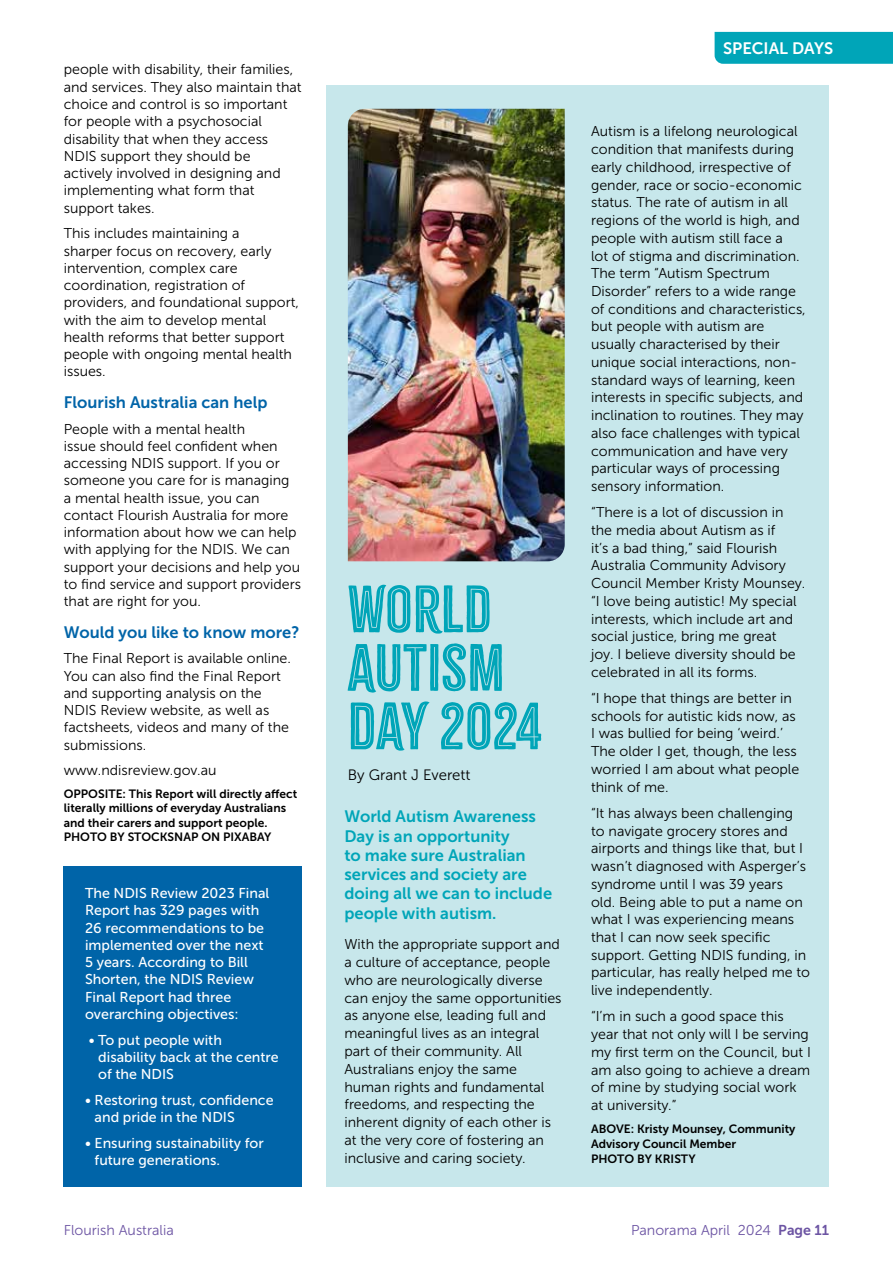
<style>
.page{position:relative;width:893px;height:1263px;background:#fff}
.page>*{position:absolute;margin:0;border:0;box-sizing:border-box;transform-origin:0 0}
.t1{font:58.5px/58.5px "Citrus Gothic Inline";color:#00a5b8}
.t2{font:16.5px/19.4px "Museo Sans 700";color:#00a5b8}
.t3{font:16.5px "Museo Sans 700";color:#0064a8}
.t4{font:16.5px "Museo Sans 700";color:#fff}
.t5{font:15px "Museo Sans 300";color:#000}
.t6{font:14.25px/17.7px "Museo Sans 300";color:#000}
.t7{font:14.25px/17.2px "Museo Sans 500";color:#fff}
.t8{font:14.25px "Museo Sans 300";color:#6c54a3}
.t9{font:12px/14.2px "Museo Sans 700";color:#000}
.s1{font-family:"Museo Sans 700"}
</style>
<div class="page">
<div style="left:327px;top:85px;width:502px;height:1101px;background:#c7e7eb"></div>
<div style="left:715px;top:32px;width:178px;height:32px;background:#00a5b8"></div>
<img style="left:348px;top:109px;width:217px;height:452px">
<div style="left:64px;top:866px;width:238px;height:320px;background:#0064a8"></div>
<p class="t6" style="left:64px;top:61px;width:239px;line-height:17.2px">people with disability, their families, and services. They also maintain that choice and control is so important for people with a psychosocial disability that when they access<br>NDIS support they should be actively involved in designing and implementing what form that support takes.</p>
<p class="t6" style="left:64px;top:225px;width:237px;line-height:17.2px">This includes maintaining a<br>sharper focus on recovery, early intervention, complex care coordination, registration of providers, and foundational support, with the aim to develop mental health reforms that better support people with ongoing mental health issues.</p>
<p class="t3" style="left:64px;top:393px;width:205px">Flourish Australia can help</p>
<p class="t6" style="left:64px;top:420px;width:239px;line-height:17.2px">People with a mental health<br>issue should feel confident when accessing NDIS support. If you or someone you care for is managing<br>a mental health issue, you can contact Flourish Australia for more information about how we can help with applying for the NDIS. We can support your decisions and help you to find service and support providers that are right for you.</p>
<p class="t3" style="left:64px;top:623px;width:237px">Would you like to know more?</p>
<p class="t6" style="left:64px;top:650px;width:229px;line-height:17.2px">The Final Report is available online.<br>You can also find the Final Report and supporting analysis on the<br>NDIS Review website, as well as factsheets, videos and many of the submissions.</p>
<p class="t6" style="left:64px;top:762px;width:154px">www.ndisreview.gov.au</p>
<p class="t9" style="left:64px;top:787px;width:235px">OPPOSITE: This Report will directly affect literally millions of everyday Australians and their carers and support people.<br>PHOTO BY STOCKSNAP ON PIXABAY</p>
<p class="t7" style="left:85px;top:885px;width:186px">The NDIS Review 2023 Final<br>Report has 329 pages with<br>26 recommendations to be implemented over the next<br>5 years. According to Bill<br>Shorten, the NDIS Review<br>Final Report had three overarching objectives:</p>
<p class="t7" style="left:98px;top:1031px;width:182px;text-indent:-10px">• To put people with disability back at the centre of the NDIS</p>
<p class="t7" style="left:95px;top:1091px;width:181px;text-indent:-10px">• Restoring trust, confidence and pride in the NDIS</p>
<p class="t7" style="left:95px;top:1134px;width:171px;text-indent:-10px">• Ensuring sustainability for future generations.</p>
<h1 class="t1" style="left:348px;top:581px;width:196px">WORLD<br>AUTISM<br>DAY 2024</h1>
<p class="t5" style="left:348px;top:767px;width:124px">By Grant J Everett</p>
<p class="t2" style="left:344px;top:807px;width:209px">World Autism Awareness<br>Day is an opportunity<br>to make sure Australian services and society are doing all we can to include people with autism.</p>
<p class="t6" style="left:344px;top:935px;width:219px">With the appropriate support and a culture of acceptance, people who are neurologically diverse can enjoy the same opportunities as anyone else, leading full and meaningful lives as an integral part of their community. All<br>Australians enjoy the same human rights and fundamental freedoms, and respecting the inherent dignity of each other is at the very core of fostering an inclusive and caring society.</p>
<p class="t4" style="left:723px;top:39px;width:112px">SPECIAL DAYS</p>
<p class="t6" style="left:591px;top:123px;width:216px">Autism is a lifelong neurological condition that manifests during early childhood, irrespective of gender, race or socio-economic status. The rate of autism in all regions of the world is high, and people with autism still face a<br>lot of stigma and discrimination.<br>The term “Autism Spectrum<br>Disorder” refers to a wide range of conditions and characteristics, but people with autism are usually characterised by their unique social interactions, non&shy;standard ways of learning, keen interests in specific subjects, and inclination to routines. They may also face challenges with typical communication and have very particular ways of processing sensory information.</p>
<p class="t6" style="left:591px;top:504px;width:216px">“There is a lot of discussion in the media about Autism as if<br>it’s a bad thing,” said Flourish<br>Australia Community Advisory<br>Council Member Kristy Mounsey. “I love being autistic! My special interests, which include art and social justice, bring me great<br>joy. I believe diversity should be celebrated in all its forms.</p>
<p class="t6" style="left:591px;top:689px;width:210px">“I hope that things are better in schools for autistic kids now, as<br>I was bullied for being ‘weird.’<br>The older I get, though, the less worried I am about what people think of me.</p>
<p class="t6" style="left:591px;top:804px;width:220px">“It has always been challenging to navigate grocery stores and airports and things like that, but I wasn’t diagnosed with Asperger’s syndrome until I was 39 years old. Being able to put a name on what I was experiencing means that I can now seek specific support. Getting NDIS funding, in particular, has really helped me to live independently.</p>
<p class="t6" style="left:591px;top:1008px;width:221px">“I’m in such a good space this year that not only will I be serving my first term on the Council, but I am also going to achieve a dream of mine by studying social work at university.”</p>
<p class="t9" style="left:591px;top:1122px;width:206px;line-height:14.7px">ABOVE: Kristy Mounsey, Community<br>Advisory Council Member<br>PHOTO BY KRISTY</p>
<p class="t8" style="left:64px;top:1223px;width:112px">Flourish Australia</p>
<p class="t8" style="left:631px;top:1223px;width:200px">Panorama April 2024 <span class="s1">Page 11</span></p>
</div>
